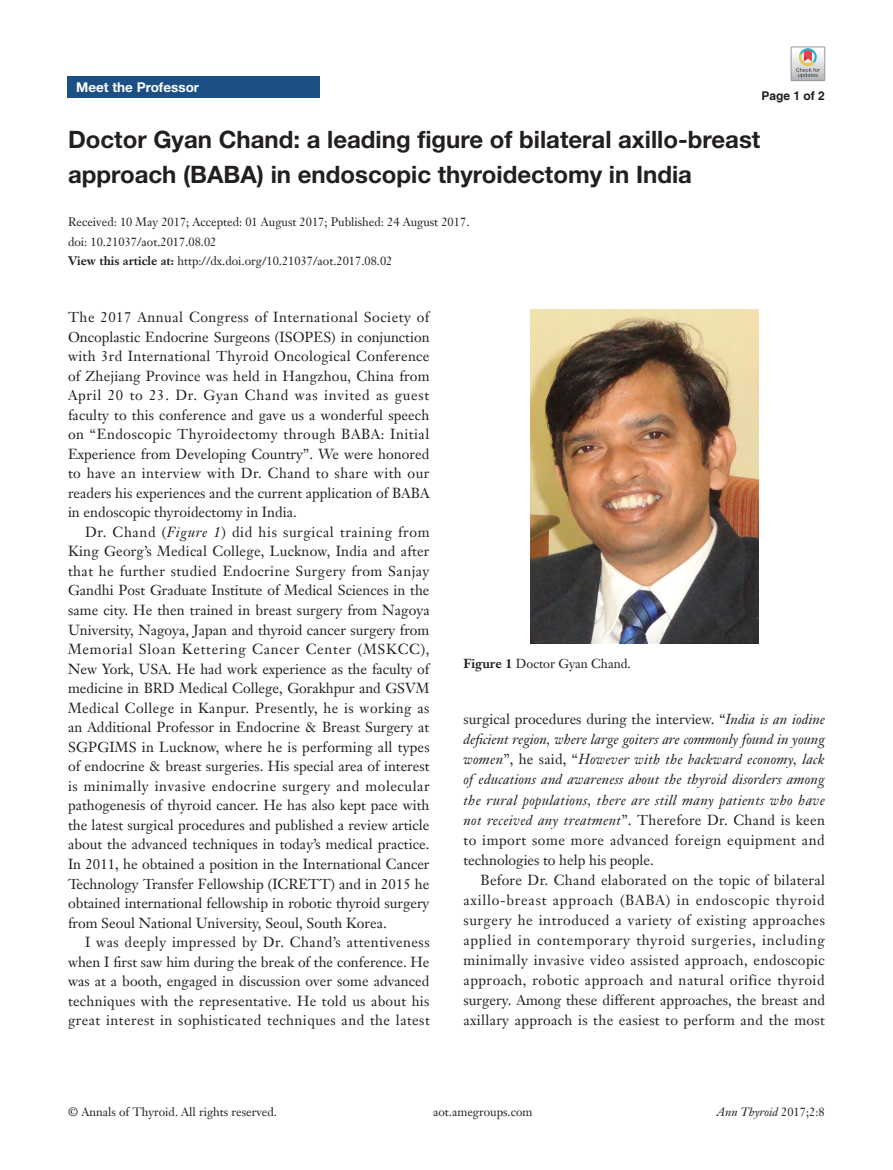
<style>
.page{position:relative;width:893px;height:1170px;background:#fff}
.page>*{position:absolute;margin:0;border:0;box-sizing:border-box;transform-origin:0 0}
.文题{font:700 24px/34.5px "Helvetica Neue LT Pro";color:#231f20}
.t1{font:14.25px/19.5px "Janson Text LT";letter-spacing:.005em;color:#231f20;text-align:justify}
.t2{font:italic 14.25px/20.1px "Janson Text LT";letter-spacing:.02em;color:#231f20;text-align:justify}
.t3{font:700 13.5px "Helvetica Neue LT Pro";color:#fff}
.二级标题下沉{font:12.75px "Janson Text LT";color:#231f20}
.t4{font:12px "Janson Text LT";color:#231f20}
.t5{font:italic 12px "Janson Text LT";color:#231f20}
.t6{font:700 12px "Helvetica";color:#231f20}
.s1{font-weight:700}
.s2{font-style:italic}
.s3{font-style:normal}
</style>
<div class="page">
<div style="left:68px;top:77px;width:252px;height:21px;background:#1c5085"></div>
<img style="left:530px;top:310px;width:228px;height:334px">
<svg style="left:791px;top:47px;width:34px;height:34px"></svg>
<p class="t3" style="left:76px;top:79px;width:125px">Meet the Professor</p>
<p class="文题" style="left:68px;top:122px;width:694px">Doctor Gyan Chand: a leading figure of bilateral axillo-breast approach (BABA) in endoscopic thyroidectomy in India</p>
<p class="t4" style="left:68px;top:215px;width:403px">Received: 10 May 2017; Accepted: 01 August 2017; Published: 24 August 2017.</p>
<p class="t4" style="left:68px;top:234px;width:150px">doi: 10.21037/aot.2017.08.02</p>
<p class="t4" style="left:68px;top:254px;width:326px"><span class="s1">View this article at:</span> http://dx.doi.org/10.21037/aot.2017.08.02</p>
<p class="t6" style="left:762px;top:88px;width:65px">Page 1 of 2</p>
<p class="t1" style="left:68px;top:307px;width:363px">The 2017 Annual Congress of International Society of Oncoplastic Endocrine Surgeons (ISOPES) in conjunction with 3rd International Thyroid Oncological Conference of Zhejiang Province was held in Hangzhou, China from April 20 to 23. Dr. Gyan Chand was invited as guest faculty to this conference and gave us a wonderful speech on “Endoscopic Thyroidectomy through BABA: Initial Experience from Developing Country”. We were honored to have an interview with Dr. Chand to share with our readers his experiences and the current application of BABA in endoscopic thyroidectomy in India.</p>
<p class="t1" style="left:68px;top:522px;width:363px;text-indent:17px">Dr. Chand (<span class="s2">Figure 1</span>) did his surgical training from King Georg’s Medical College, Lucknow, India and after that he further studied Endocrine Surgery from Sanjay Gandhi Post Graduate Institute of Medical Sciences in the same city. He then trained in breast surgery from Nagoya University, Nagoya, Japan and thyroid cancer surgery from Memorial Sloan Kettering Cancer Center (MSKCC), New York, USA. He had work experience as the faculty of medicine in BRD Medical College, Gorakhpur and GSVM Medical College in Kanpur. Presently, he is working as an Additional Professor in Endocrine &amp; Breast Surgery at SGPGIMS in Lucknow, where he is performing all types of endocrine &amp; breast surgeries. His special area of interest is minimally invasive endocrine surgery and molecular pathogenesis of thyroid cancer. He has also kept pace with the latest surgical procedures and published a review article about the advanced techniques in today’s medical practice.<br>In 2011, he obtained a position in the International Cancer Technology Transfer Fellowship (ICRETT) and in 2015 he obtained international fellowship in robotic thyroid surgery from Seoul National University, Seoul, South Korea.</p>
<p class="t1" style="left:68px;top:932px;width:363px;text-indent:17px">I was deeply impressed by Dr. Chand’s attentiveness when I first saw him during the break of the conference. He was at a booth, engaged in discussion over some advanced techniques with the representative. He told us about his great interest in sophisticated techniques and the latest</p>
<p class="二级标题下沉" style="left:463px;top:655px;width:169px"><span class="s1">Figure 1</span> Doctor Gyan Chand.</p>
<p class="t2" style="left:463px;top:709px;width:363px"><span class="s3">surgical procedures during the interview. “</span>India is an iodine deficient region, where large goiters are commonly found in young women<span class="s3">”, he said, “</span>However with the backward economy, lack of educations and awareness about the thyroid disorders among the rural populations, there are still many patients who have not received any treatment<span class="s3">”. Therefore Dr. Chand is keen to import some more advanced foreign equipment and technologies to help his people.</span></p>
<p class="t1" style="left:463px;top:869px;width:363px;line-height:20.1px;text-indent:17px">Before Dr. Chand elaborated on the topic of bilateral axillo-breast approach (BABA) in endoscopic thyroid surgery he introduced a variety of existing approaches applied in contemporary thyroid surgeries, including minimally invasive video assisted approach, endoscopic approach, robotic approach and natural orifice thyroid surgery. Among these different approaches, the breast and axillary approach is the easiest to perform and the most</p>
<p class="t4" style="left:68px;top:1104px;width:210px">© Annals of Thyroid. All rights reserved.</p>
<p class="t4" style="left:433px;top:1104px;width:101px">aot.amegroups.com</p>
<p class="t5" style="left:717px;top:1104px;width:109px">Ann Thyroid <span class="s3">2017;2:8</span></p>
</div>
